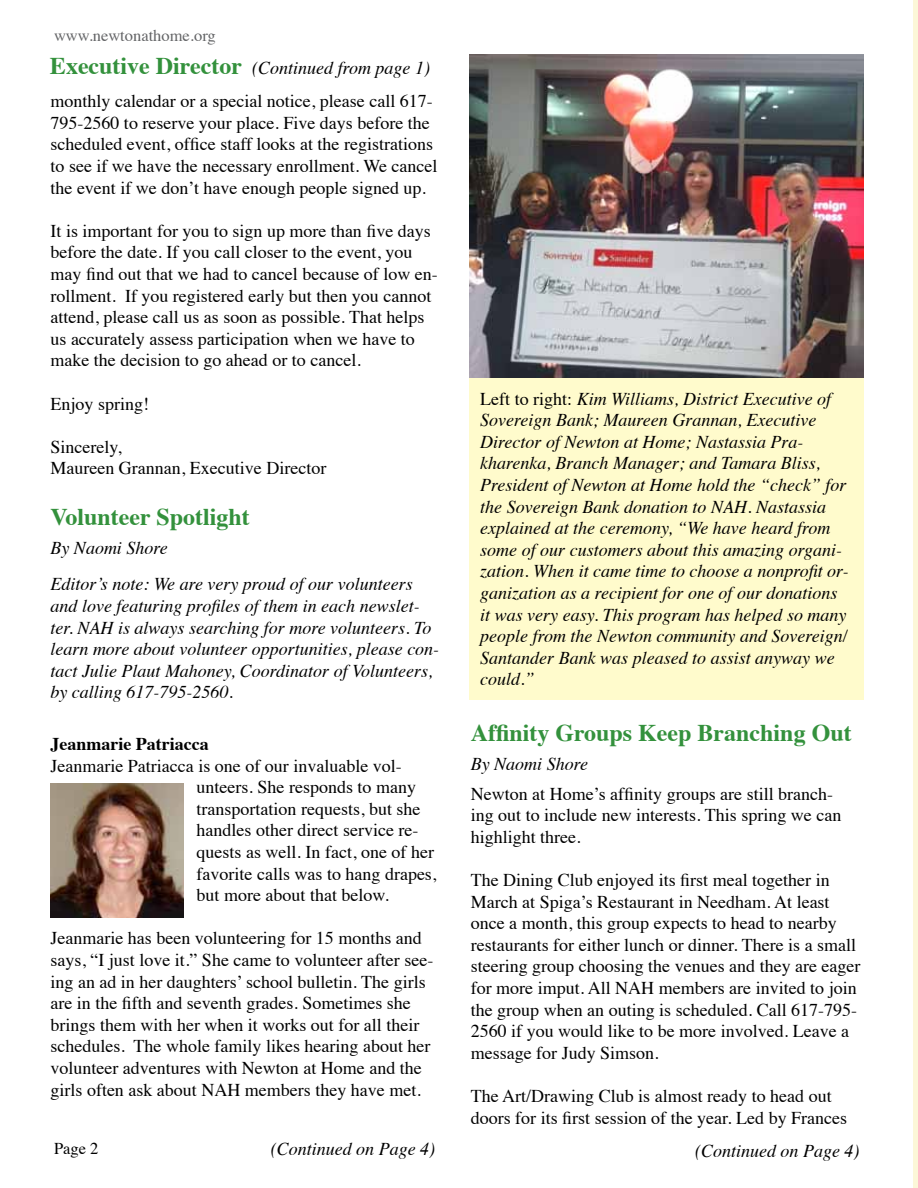
<style>
.page{position:relative;width:918px;height:1188px;background:#fff}
.page>*{position:absolute;margin:0;border:0;box-sizing:border-box;transform-origin:0 0}
.t1{font:700 24px "Times";color:#33913c}
.t2{font:18px/21.6px "Times";color:#000}
.t3{font:italic 18px/21.6px "Times";color:#000}
.t4{font:700 18px "Times";color:#000}
.t5{font:16.5px "Times";color:#636466}
.t6{font:16.5px "Times";color:#000}
.s1{font-weight:700;font-style:normal;font-size:24px;color:#33913c}
.s2{font-style:normal}
</style>
<div class="page">
<div style="left:913px;top:0;width:5px;height:1188px;background:#fcf7d8"></div>
<div style="left:470px;top:54px;width:394px;height:646px;background:#fffbcc"></div>
<img style="left:470px;top:54px;width:394px;height:324px">
<img style="left:51px;top:784px;width:132px;height:134px">
<p class="t5" style="left:54px;top:20px;width:163px">www.newtonathome.org</p>
<p class="t3" style="left:50px;top:56px;width:382px"><span class="s1">Executive Director</span> (Continued from page 1)</p>
<p class="t2" style="left:51px;top:89px;width:389px">monthly calendar or a special notice, please call 617- 795-2560 to reserve your place. Five days before the scheduled event, office staff looks at the registrations to see if we have the necessary enrollment. We cancel the event if we don’t have enough people signed up.</p>
<p class="t2" style="left:51px;top:218px;width:389px">It is important for you to sign up more than five days before the date. If you call closer to the event, you may find out that we had to cancel because of low en&shy;rollment. If you registered early but then you cannot attend, please call us as soon as possible. That helps us accurately assess participation when we have to make the decision to go ahead or to cancel.</p>
<p class="t2" style="left:51px;top:391px;width:100px">Enjoy spring!</p>
<p class="t2" style="left:51px;top:434px;width:277px">Sincerely,<br>Maureen Grannan, Executive Director</p>
<h1 class="t1" style="left:51px;top:494px;width:201px">Volunteer Spotlight</h1>
<p class="t3" style="left:51px;top:528px;width:364px;line-height:36.6px">By Naomi Shore<br>Editor’s note: We are very proud of our volunteers</p>
<p class="t3" style="left:51px;top:594px;width:390px">and love featuring profiles of them in each newslet&shy;ter. NAH is always searching for more volunteers. To learn more about volunteer opportunities, please con&shy;tact Julie Plaut Mahoney, Coordinator of Volunteers, by calling 617-795-2560.</p>
<p class="t4" style="left:51px;top:727px;width:160px">Jeanmarie Patriacca</p>
<p class="t2" style="left:197px;top:753px;width:241px;text-indent:-146px">Jeanmarie Patriacca is one of our invaluable vol&shy;unteers. She responds to many transportation requests, but she handles other direct service re&shy;quests as well. In fact, one of her favorite calls was to hang drapes, but more about that below.</p>
<p class="t2" style="left:51px;top:926px;width:384px">Jeanmarie has been volunteering for 15 months and says, “I just love it.” She came to volunteer after see&shy;ing an ad in her daughters’ school bulletin. The girls are in the fifth and seventh grades. Sometimes she brings them with her when it works out for all their schedules. The whole family likes hearing about her volunteer adventures with Newton at Home and the girls often ask about NAH members they have met.</p>
<p class="t6" style="left:54px;top:1133px;width:46px">Page 2</p>
<p class="t3" style="left:271px;top:1137px;width:166px">(Continued on Page 4)</p>
<p class="t3" style="left:480px;top:387px;width:370px"><span class="s2">Left to right:</span> Kim Williams, District Executive of Sovereign Bank; Maureen Grannan, Executive Director of Newton at Home; Nastassia Pra&shy;kharenka, Branch Manager; and Tamara Bliss, President of Newton at Home hold the “check” for the Sovereign Bank donation to NAH. Nastassia explained at the ceremony, “We have heard from some of our customers about this amazing organi&shy;zation. When it came time to choose a nonprofit or&shy;ganization as a recipient for one of our donations it was very easy. This program has helped so many people from the Newton community and Sovereign/ Santander Bank was pleased to assist anyway we could.”</p>
<h1 class="t1" style="left:471px;top:710px;width:382px">Affinity Groups Keep Branching Out</h1>
<p class="t3" style="left:471px;top:753px;width:119px">By Naomi Shore</p>
<p class="t2" style="left:471px;top:781px;width:372px">Newton at Home’s affinity groups are still branch&shy;ing out to include new interests. This spring we can highlight three.</p>
<p class="t2" style="left:471px;top:868px;width:391px">The Dining Club enjoyed its first meal together in March at Spiga’s Restaurant in Needham. At least once a month, this group expects to head to nearby restaurants for either lunch or dinner. There is a small steering group choosing the venues and they are eager for more imput. All NAH members are invited to join the group when an outing is scheduled. Call 617-795- 2560 if you would like to be more involved. Leave a message for Judy Simson.</p>
<p class="t2" style="left:471px;top:1084px;width:378px">The Art/Drawing Club is almost ready to head out doors for its first session of the year. Led by Frances</p>
<p class="t3" style="left:695px;top:1139px;width:166px">(Continued on Page 4)</p>
</div>
